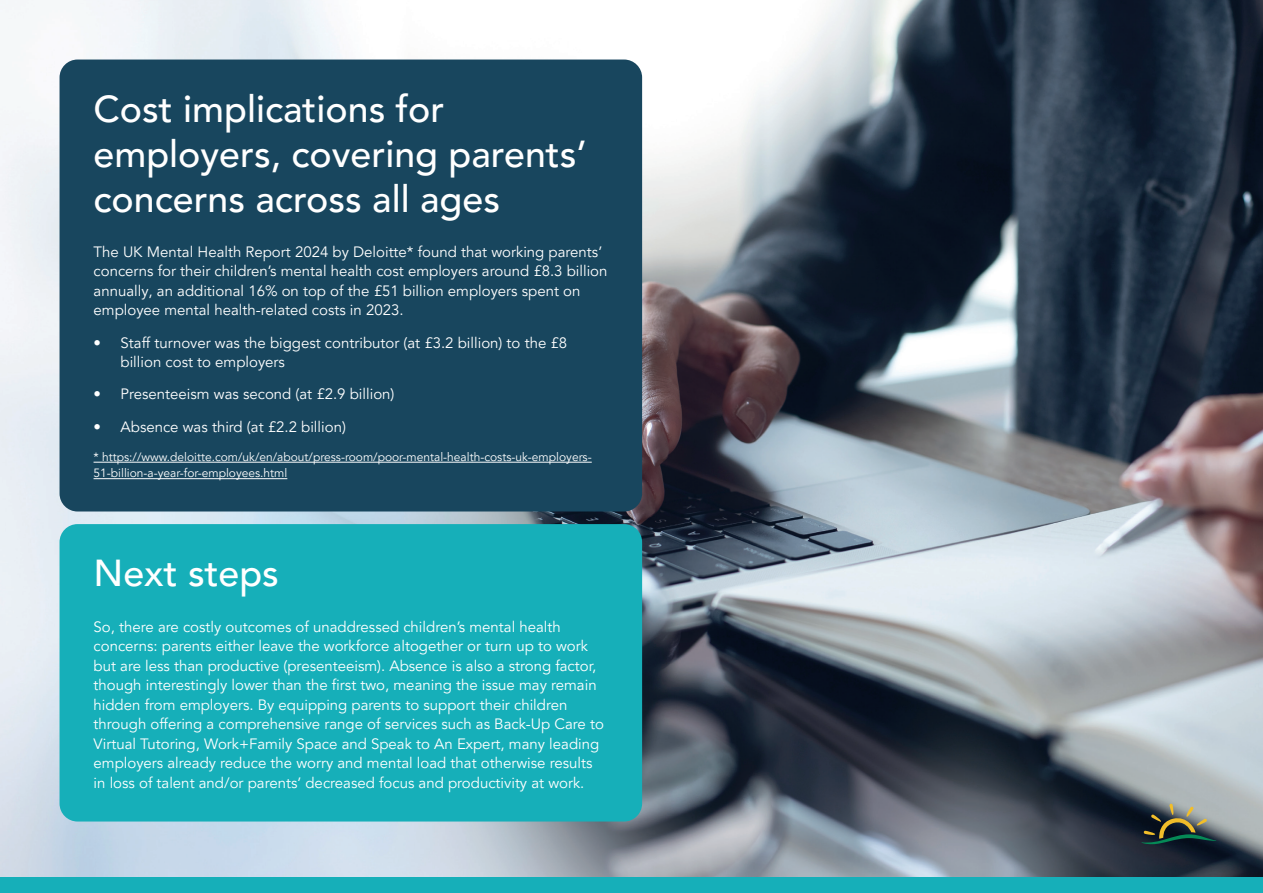
<style>
.page{position:relative;width:1263px;height:893px;background:#fff}
.page>*{position:absolute;margin:0;border:0;box-sizing:border-box;transform-origin:0 0}
.t1{font:500 37.5px/45px "Avenir LT Pro";color:#fff}
.t2{font:15px/19.5px "Avenir LT Pro";color:#fff}
.t3{font:12px/16.5px "Avenir LT Pro";color:#fff}
</style>
<div class="page">
<img style="left:0;top:0;width:1263px;height:877px">
<div style="left:60px;top:524px;width:582px;height:297px;background:#16afb9;border-radius:18px"></div>
<div style="left:60px;top:60px;width:582px;height:451px;background:#18465e;border-radius:18px"></div>
<hr style="left:94px;top:462px;width:498px;height:1px;background:#fff">
<hr style="left:94px;top:478px;width:193px;height:1px;background:#fff">
<svg style="left:1141px;top:804px;width:75px;height:40px"></svg>
<div style="left:0;top:877px;width:1263px;height:16px;background:#16afb9"></div>
<h1 class="t1" style="left:94px;top:87px;width:495px">Cost implications for employers, covering parents’ concerns across all ages</h1>
<p class="t2" style="left:94px;top:242px;width:515px">The UK Mental Health Report 2024 by Deloitte* found that working parents’ concerns for their children’s mental health cost employers around £8.3 billion annually, an additional 16% on top of the £51 billion employers spent on employee mental health-related costs in 2023.</p>
<p class="t2" style="left:121px;top:333px;width:448px;text-indent:-27px">• Staff turnover was the biggest contributor (at £3.2 billion) to the £8 billion cost to employers</p>
<p class="t2" style="left:94px;top:385px;width:302px">• Presenteeism was second (at £2.9 billion)</p>
<p class="t2" style="left:94px;top:417px;width:254px">• Absence was third (at £2.2 billion)</p>
<p class="t3" style="left:94px;top:449px;width:500px">* https://www.deloitte.com/uk/en/about/press-room/poor-mental-health-costs-uk-employers-<br>51-billion-a-year-for-employees.html</p>
<h1 class="t1" style="left:94px;top:552px;width:187px">Next steps</h1>
<p class="t2" style="left:94px;top:617px;width:512px">So, there are costly outcomes of unaddressed children’s mental health concerns: parents either leave the workforce altogether or turn up to work but are less than productive (presenteeism). Absence is also a strong factor, though interestingly lower than the first two, meaning the issue may remain hidden from employers. By equipping parents to support their children through offering a comprehensive range of services such as Back-Up Care to Virtual Tutoring, Work+Family Space and Speak to An Expert, many leading employers already reduce the worry and mental load that otherwise results in loss of talent and/or parents’ decreased focus and productivity at work.</p>
</div>
